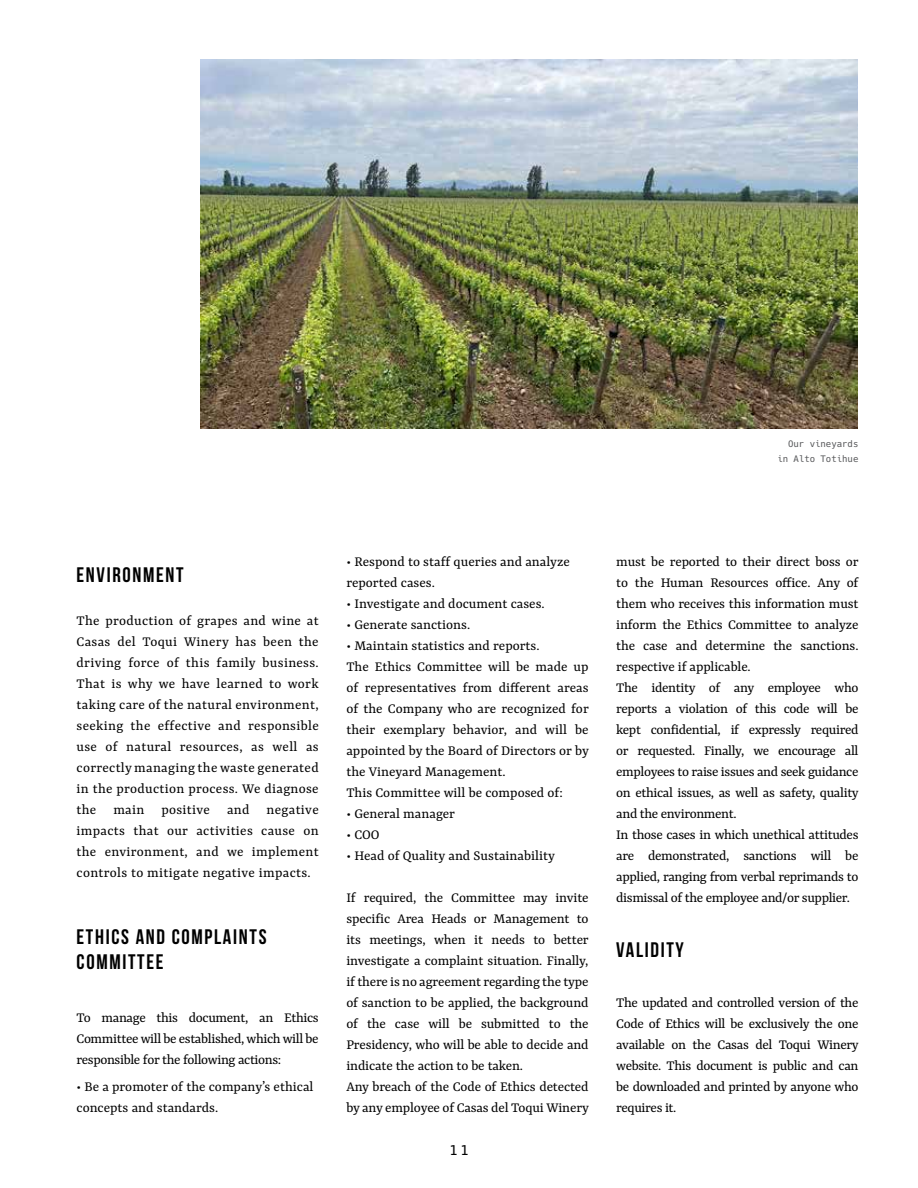
<style>
.page{position:relative;width:918px;height:1188px;background:#fff}
.page>*{position:absolute;margin:0;border:0;box-sizing:border-box;transform-origin:0 0}
.t1{font:21px/25.2px "Bebas Neue";letter-spacing:.08em;color:#000}
.t2{font:15px/21px "Yrsa";letter-spacing:-.01em;color:#000}
.t3{font:13.5px "Hack";color:#000}
.t4{font:9px/15px "Hack";color:#58595b;text-align:right}
</style>
<div class="page">
<img style="left:200px;top:60px;width:657px;height:369px">
<p class="t4" style="left:777px;top:436px;width:82px">Our vineyards in Alto Totihue</p>
<h1 class="t1" style="left:77px;top:562px;width:109px">ENVIRONMENT</h1>
<p class="t2" style="left:77px;top:611px;width:244px;text-align:justify">The production of grapes and wine at Casas del Toqui Winery has been the driving force of this family business.<br>That is why we have learned to work taking care of the natural environment, seeking the effective and responsible use of natural resources, as well as correctly managing the waste generated in the production process. We diagnose the main positive and negative impacts that our activities cause on the environment, and we implement controls to mitigate negative impacts.</p>
<h1 class="t1" style="left:77px;top:923px;width:191px">ETHICS AND COMPLAINTS<br>COMMITTEE</h1>
<p class="t2" style="left:77px;top:1007px;width:244px;text-align:justify">To manage this document, an Ethics Committee will be established, which will be responsible for the following actions:</p>
<p class="t2" style="left:77px;top:1076px;width:238px">• Be a promoter of the company’s ethical concepts and standards.</p>
<p class="t2" style="left:346px;top:551px;width:225px">• Respond to staff queries and analyze reported cases.</p>
<p class="t2" style="left:346px;top:593px;width:200px">• Investigate and document cases.</p>
<p class="t2" style="left:346px;top:614px;width:125px">• Generate sanctions.</p>
<p class="t2" style="left:346px;top:635px;width:244px">• Maintain statistics and reports.<br>The Ethics Committee will be made up of representatives from different areas of the Company who are recognized for their exemplary behavior, and will be appointed by the Board of Directors or by the Vineyard Management.<br>This Committee will be composed of:</p>
<p class="t2" style="left:346px;top:803px;width:110px">• General manager</p>
<p class="t2" style="left:346px;top:824px;width:35px">• COO</p>
<p class="t2" style="left:346px;top:845px;width:210px">• Head of Quality and Sustainability</p>
<p class="t2" style="left:346px;top:887px;width:244px">If required, the Committee may invite specific Area Heads or Management to its meetings, when it needs to better investigate a complaint situation. Finally, if there is no agreement regarding the type of sanction to be applied, the background of the case will be submitted to the Presidency, who will be able to decide and indicate the action to be taken.<br>Any breach of the Code of Ethics detected by any employee of Casas del Toqui Winery</p>
<p class="t3" style="left:450px;top:1142px;width:20px">11</p>
<p class="t2" style="left:616px;top:551px;width:244px">must be reported to their direct boss or to the Human Resources office. Any of them who receives this information must inform the Ethics Committee to analyze the case and determine the sanctions. respective if applicable.<br>The identity of any employee who reports a violation of this code will be kept confidential, if expressly required or requested. Finally, we encourage all employees to raise issues and seek guidance on ethical issues, as well as safety, quality and the environment.<br>In those cases in which unethical attitudes are demonstrated, sanctions will be applied, ranging from verbal reprimands to dismissal of the employee and/or supplier.</p>
<h1 class="t1" style="left:616px;top:937px;width:69px">VALIDITY</h1>
<p class="t2" style="left:616px;top:992px;width:244px;text-align:justify">The updated and controlled version of the Code of Ethics will be exclusively the one available on the Casas del Toqui Winery website. This document is public and can be downloaded and printed by anyone who requires it.</p>
</div>
